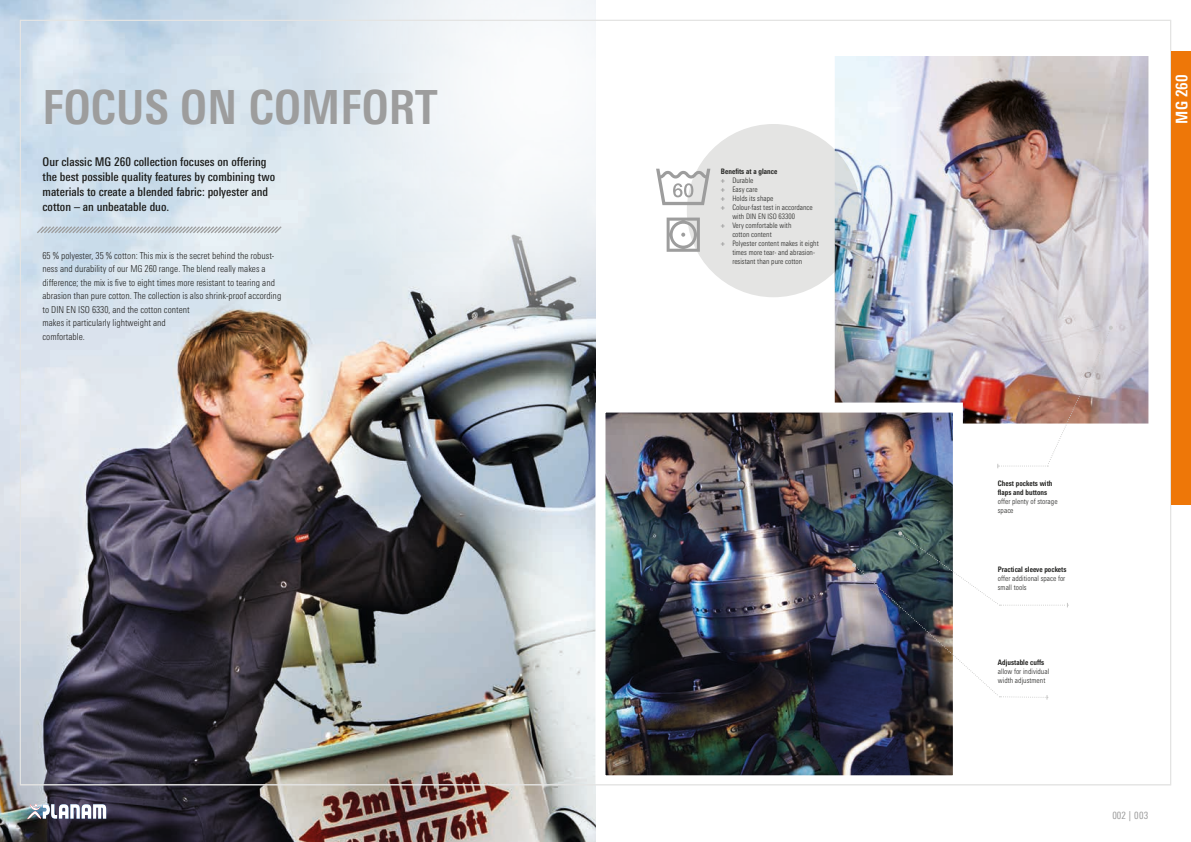
<style>
.page{position:relative;width:1191px;height:842px;background:#fff}
.page>*{position:absolute;margin:0;border:0;box-sizing:border-box;transform-origin:0 0}
.t1{font:700 condensed 47px "Univers Next Pro";letter-spacing:.005em;color:#9d9d9d}
.t2{font:700 condensed 16px "Univers Next Pro";color:#fff}
.t3{font:700 condensed 14px "Univers Next Pro";color:#fff}
.t4{font:500 condensed 12px/15px "Univers Next Pro";color:#1d1d1b}
.t5{font:condensed 10px "Univers Next Pro";letter-spacing:.025em;color:#9d9d9d}
.t6{font:300 condensed 9.5px/13.5px "Univers Next Pro";color:#1d1d1b}
.t7{font:300 condensed 7.5px/9px "Univers Next Pro";letter-spacing:.005em;color:#1d1d1b}
.t8{font:700 condensed 7.5px/9px "Univers Next Pro";letter-spacing:.005em;color:#1d1d1b}
.s1{font-weight:700;color:#9d9d9d}
</style>
<div class="page">
<img style="left:0;top:0;width:595px;height:842px">
<img style="left:834px;top:56px;width:314px;height:367px">
<img style="left:590px;top:398px;width:378px;height:392px">
<svg style="left:310px;top:0;width:454px;height:371px"></svg>
<svg style="left:35px;top:225px;width:248px;height:10px"></svg>
<svg style="left:852px;top:531px;width:216px;height:169px"></svg>
<svg style="left:997px;top:326px;width:115px;height:142px"></svg>
<div style="left:687px;top:124px;width:173px;height:173px;background:#e4e4e3;border-radius:50%"></div>
<svg style="left:656px;top:169px;width:54px;height:36px"></svg>
<svg style="left:666px;top:218px;width:34px;height:34px"></svg>
<div style="left:1171px;top:51px;width:20px;height:454px;background:#ee7708"></div>
<svg style="left:27px;top:803px;width:79px;height:16px"></svg>
<h1 class="t1" style="left:43px;top:79px;width:397px">FOCUS ON COMFORT</h1>
<p class="t4" style="left:43px;top:154px;width:234px">Our classic MG 260 collection focuses on offering the best possible quality features by combining two materials to create a blended fabric: polyester and cotton – an unbeatable duo.</p>
<p class="t6" style="left:43px;top:248px;width:240px">65 % polyester, 35 % cotton: This mix is the secret behind the robust&shy;ness and durability of our MG 260 range. The blend really makes a difference; the mix is five to eight times more resistant to tearing and abrasion than pure cotton. The collection is also shrink-proof according to DIN EN ISO 6330, and the cotton content<br>makes it particularly lightweight and<br>comfortable.</p>
<p class="t8" style="left:721px;top:166px;width:58px">Benefits at a glance</p>
<p class="t7" style="left:721px;top:175px;width:34px"><span class="s1">+</span> Durable</p>
<p class="t7" style="left:721px;top:184px;width:38px"><span class="s1">+</span> Easy care</p>
<p class="t7" style="left:721px;top:193px;width:54px"><span class="s1">+</span> Holds its shape</p>
<p class="t7" style="left:721px;top:202px;width:93px"><span class="s1">+</span> Colour-fast test in accordance</p>
<p class="t7" style="left:732px;top:211px;width:64px">with DIN EN ISO 63300</p>
<p class="t7" style="left:721px;top:220px;width:72px"><span class="s1">+</span> Very comfortable with</p>
<p class="t7" style="left:732px;top:229px;width:41px">cotton content</p>
<p class="t7" style="left:721px;top:238px;width:99px"><span class="s1">+</span> Polyester content makes it eight</p>
<p class="t7" style="left:732px;top:247px;width:84px">times more tear- and abrasion-</p>
<p class="t7" style="left:732px;top:256px;width:71px">resistant than pure cotton</p>
<h3 class="t3" style="left:1172px;top:117px;width:44px;rotate:-90deg">MG 260</h3>
<h2 class="t2" style="left:1172px;top:124px;width:51px;rotate:-90deg">MG 260</h2>
<p class="t8" style="left:997px;top:479px;width:56px">Chest pockets with flaps and buttons</p>
<p class="t7" style="left:997px;top:497px;width:61px">offer plenty of storage space</p>
<p class="t8" style="left:997px;top:565px;width:70px">Practical sleeve pockets</p>
<p class="t7" style="left:997px;top:574px;width:69px">offer additional space for small tools</p>
<p class="t8" style="left:997px;top:658px;width:48px">Adjustable cuffs</p>
<p class="t7" style="left:997px;top:667px;width:53px">allow for individual width adjustment</p>
<p class="t5" style="left:1112px;top:809px;width:38px">002 | 003</p>
</div>
